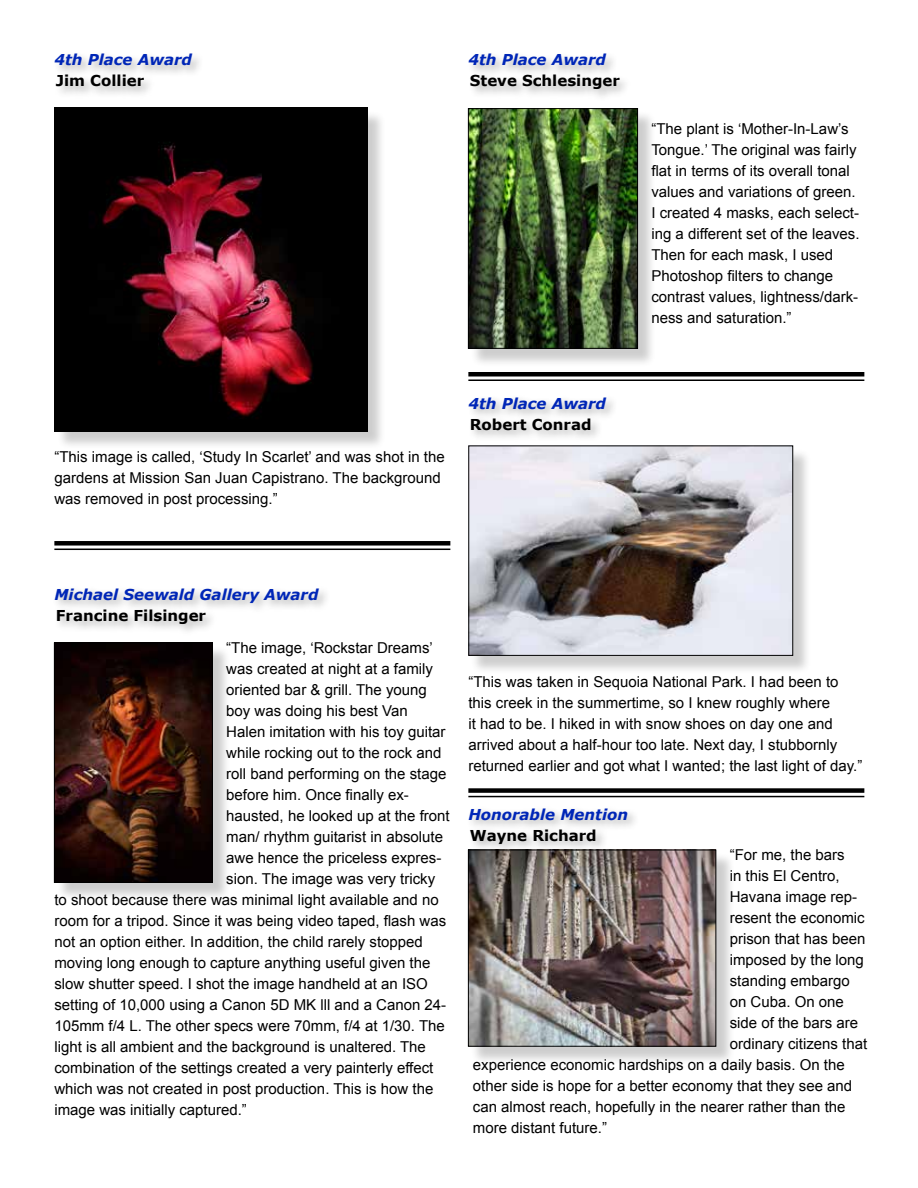
<style>
.page{position:relative;width:918px;height:1188px;background:#fff}
.page>*{position:absolute;margin:0;border:0;box-sizing:border-box;transform-origin:0 0}
.t1{font:15px/21px "Arial";color:#000}
.t2{font:italic 700 15px "Verdana";color:#0026b7}
.t3{font:700 15px "Verdana";color:#000}
</style>
<div class="page">
<div style="left:52px;top:51px;width:153px;height:48px;background:#000;opacity:.3"></div>
<div style="left:57px;top:110px;width:329px;height:340px;background:#000;opacity:.2"></div>
<img style="left:54px;top:108px;width:313px;height:324px">
<div style="left:52px;top:585px;width:279px;height:52px;background:#000;opacity:.3"></div>
<div style="left:54px;top:541px;width:396px;height:5px;background:#000"></div>
<hr style="left:54px;top:549px;width:396px;height:1px;background:#000">
<div style="left:56px;top:645px;width:176px;height:256px;background:#000;opacity:.2"></div>
<img style="left:56px;top:645px;width:155px;height:236px">
<div style="left:54px;top:643px;width:159px;height:240px;border:1px solid #000"></div>
<div style="left:466px;top:51px;width:166px;height:52px;background:#000;opacity:.3"></div>
<hr style="left:468px;top:372px;width:396px;height:4px;background:#000">
<hr style="left:468px;top:379px;width:396px;height:2px;background:#000">
<div style="left:466px;top:394px;width:153px;height:49px;background:#000;opacity:.3"></div>
<div style="left:471px;top:448px;width:341px;height:227px;background:#000;opacity:.2"></div>
<img style="left:470px;top:448px;width:321px;height:206px">
<div style="left:468px;top:446px;width:325px;height:210px;border:1px solid #000"></div>
<div style="left:468px;top:788px;width:396px;height:5px;background:#000"></div>
<hr style="left:468px;top:796px;width:396px;height:1px;background:#000">
<div style="left:466px;top:805px;width:174px;height:51px;background:#000;opacity:.3"></div>
<div style="left:470px;top:852px;width:265px;height:213px;background:#000;opacity:.2"></div>
<img style="left:470px;top:852px;width:244px;height:193px">
<div style="left:468px;top:850px;width:248px;height:197px;border:1px solid #000"></div>
<div style="left:470px;top:110px;width:187px;height:258px;background:#000;opacity:.2"></div>
<img style="left:470px;top:110px;width:166px;height:237px">
<div style="left:468px;top:108px;width:170px;height:241px;border:1px solid #000"></div>
<p class="t2" style="left:54px;top:49px;width:139px">4th Place Award</p>
<p class="t3" style="left:56px;top:70px;width:90px">Jim Collier</p>
<p class="t2" style="left:468px;top:49px;width:139px">4th Place Award</p>
<p class="t3" style="left:470px;top:70px;width:152px">Steve Schlesinger</p>
<p class="t1" style="left:54px;top:446px;width:392px">“This image is called, ‘Study In Scarlet’ and was shot in the gardens at Mission San Juan Capistrano. The background was removed in post processing.”</p>
<p class="t2" style="left:468px;top:393px;width:139px">4th Place Award</p>
<p class="t3" style="left:470px;top:414px;width:123px">Robert Conrad</p>
<p class="t1" style="left:651px;top:118px;width:210px">“The plant is ‘Mother-In-Law’s<br>Tongue.’ The original was fairly flat in terms of its overall tonal values and variations of green.<br>I created 4 masks, each select&shy;ing a different set of the leaves.<br>Then for each mask, I used<br>Photoshop filters to change contrast values, lightness/dark&shy;ness and saturation.”</p>
<p class="t2" style="left:54px;top:583px;width:266px">Michael Seewald Gallery Award</p>
<p class="t3" style="left:56px;top:604px;width:152px">Francine Filsinger</p>
<p class="t1" style="left:226px;top:638px;width:208px">“The image, ‘Rockstar Dreams’</p>
<p class="t1" style="left:226px;top:659px;width:208px">was created at night at a family</p>
<p class="t1" style="left:226px;top:680px;width:202px">oriented bar &amp; grill. The young</p>
<p class="t1" style="left:226px;top:701px;width:183px">boy was doing his best Van</p>
<p class="t1" style="left:226px;top:722px;width:221px">Halen imitation with his toy guitar</p>
<p class="t1" style="left:226px;top:743px;width:217px">while rocking out to the rock and</p>
<p class="t1" style="left:226px;top:764px;width:222px">roll band performing on the stage</p>
<p class="t1" style="left:226px;top:785px;width:184px">before him. Once finally ex-</p>
<p class="t1" style="left:226px;top:806px;width:225px">hausted, he looked up at the front</p>
<p class="t1" style="left:226px;top:827px;width:218px">man/ rhythm guitarist in absolute</p>
<p class="t1" style="left:226px;top:848px;width:217px">awe hence the priceless expres-</p>
<p class="t1" style="left:226px;top:869px;width:210px">sion. The image was very tricky</p>
<p class="t1" style="left:54px;top:890px;width:386px">to shoot because there was minimal light available and no</p>
<p class="t1" style="left:54px;top:911px;width:393px">room for a tripod. Since it was being video taped, flash was</p>
<p class="t1" style="left:54px;top:932px;width:370px">not an option either. In addition, the child rarely stopped</p>
<p class="t1" style="left:54px;top:953px;width:378px">moving long enough to capture anything useful given the</p>
<p class="t1" style="left:54px;top:974px;width:375px">slow shutter speed. I shot the image handheld at an ISO</p>
<p class="t1" style="left:54px;top:995px;width:393px">setting of 10,000 using a Canon 5D MK lll and a Canon 24-</p>
<p class="t1" style="left:54px;top:1016px;width:392px">105mm f/4 L. The other specs were 70mm, f/4 at 1/30. The</p>
<p class="t1" style="left:54px;top:1037px;width:373px">light is all ambient and the background is unaltered. The</p>
<p class="t1" style="left:54px;top:1058px;width:381px">combination of the settings created a very painterly effect</p>
<p class="t1" style="left:54px;top:1079px;width:381px">which was not created in post production. This is how the</p>
<p class="t1" style="left:54px;top:1100px;width:194px">image was initially captured.”</p>
<p class="t1" style="left:468px;top:672px;width:396px">“This was taken in Sequoia National Park. I had been to this creek in the summertime, so I knew roughly where<br>it had to be. I hiked in with snow shoes on day one and arrived about a half-hour too late. Next day, I stubbornly returned earlier and got what I wanted; the last light of day.”</p>
<p class="t2" style="left:468px;top:803px;width:161px">Honorable Mention</p>
<p class="t3" style="left:470px;top:824px;width:128px">Wayne Richard</p>
<p class="t1" style="left:730px;top:845px;width:117px">“For me, the bars</p>
<p class="t1" style="left:730px;top:866px;width:112px">in this El Centro,</p>
<p class="t1" style="left:730px;top:887px;width:129px">Havana image rep-</p>
<p class="t1" style="left:730px;top:908px;width:137px">resent the economic</p>
<p class="t1" style="left:730px;top:929px;width:137px">prison that has been</p>
<p class="t1" style="left:730px;top:950px;width:136px">imposed by the long</p>
<p class="t1" style="left:730px;top:971px;width:122px">standing embargo</p>
<p class="t1" style="left:730px;top:992px;width:116px">on Cuba. On one</p>
<p class="t1" style="left:730px;top:1013px;width:130px">side of the bars are</p>
<p class="t1" style="left:730px;top:1034px;width:139px">ordinary citizens that</p>
<p class="t1" style="left:473px;top:1055px;width:373px">experience economic hardships on a daily basis. On the</p>
<p class="t1" style="left:473px;top:1076px;width:381px">other side is hope for a better economy that they see and</p>
<p class="t1" style="left:473px;top:1097px;width:374px">can almost reach, hopefully in the nearer rather than the</p>
<p class="t1" style="left:473px;top:1118px;width:136px">more distant future.”</p>
</div>
